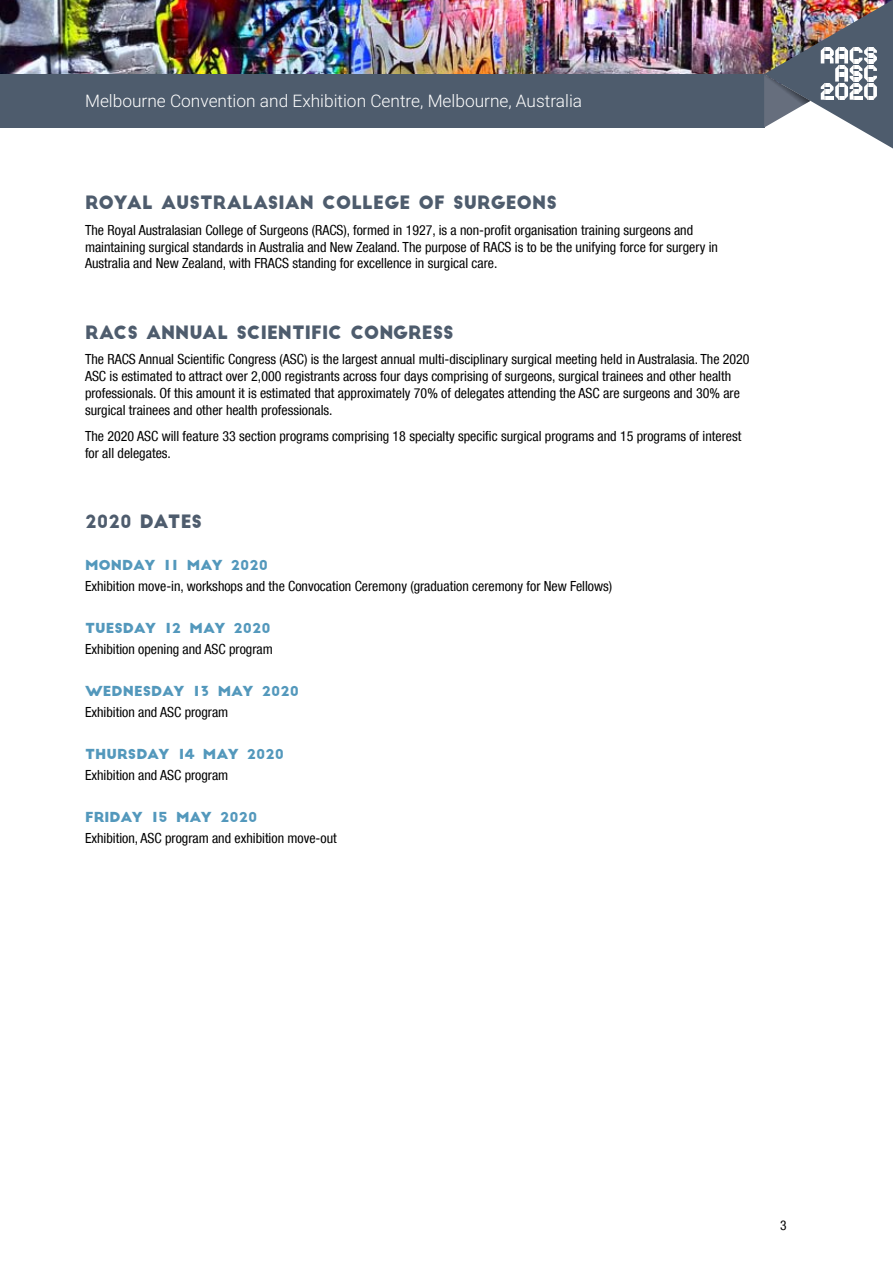
<style>
.page{position:relative;width:893px;height:1263px;background:#fff}
.page>*{position:absolute;margin:0;border:0;box-sizing:border-box;transform-origin:0 0}
.t1{font:18px "Big John";color:#4e5c6d}
.t2{font:300 17.25px "Roboto";color:#fff}
.t3{font:condensed 13.95px/17px "Helvetica Neue LT Com";color:#000}
.t4{font:13.5px "Big John";color:#5398bc;scale:1.06 1}
.t5{font:condensed 13.5px "Helvetica Neue LT Com";color:#000}
</style>
<div class="page">
<img style="left:0;top:0;width:764px;height:74px">
<div style="left:0;top:74px;width:764px;height:54px;background:#4e5c6d"></div>
<img style="left:764px;top:0;width:129px;height:149px">
<p class="t2" style="left:85px;top:89px;width:499px">Melbourne Convention and Exhibition Centre, Melbourne, Australia</p>
<p class="t1" style="left:85px;top:194px;width:473px">ROYAL AUSTRALASIAN COLLEGE OF SURGEONS</p>
<p class="t3" style="left:85px;top:221px;width:635px">The Royal Australasian College of Surgeons (RACS), formed in 1927, is a non-profit organisation training surgeons and maintaining surgical standards in Australia and New Zealand. The purpose of RACS is to be the unifying force for surgery in<br>Australia and New Zealand, with FRACS standing for excellence in surgical care.</p>
<p class="t1" style="left:85px;top:324px;width:370px">RACS ANNUAL SCIENTIFIC CONGRESS</p>
<p class="t3" style="left:85px;top:351px;width:666px">The RACS Annual Scientific Congress (ASC) is the largest annual multi-disciplinary surgical meeting held in Australasia. The 2020<br>ASC is estimated to attract over 2,000 registrants across four days comprising of surgeons, surgical trainees and other health professionals. Of this amount it is estimated that approximately 70% of delegates attending the ASC are surgeons and 30% are surgical trainees and other health professionals.</p>
<p class="t3" style="left:85px;top:427px;width:658px">The 2020 ASC will feature 33 section programs comprising 18 specialty specific surgical programs and 15 programs of interest for all delegates.</p>
<p class="t1" style="left:85px;top:514px;width:119px">2020 DATES</p>
<p class="t4" style="left:85px;top:559px;width:174px">MONDAY 11 MAY 2020</p>
<p class="t3" style="left:85px;top:578px;width:529px">Exhibition move-in, workshops and the Convocation Ceremony (graduation ceremony for New Fellows)</p>
<p class="t4" style="left:85px;top:622px;width:39px">TUESDA</p>
<p class="t4" style="left:145px;top:622px;width:120px">Y 12 MAY 2020</p>
<p class="t3" style="left:85px;top:641px;width:189px">Exhibition opening and ASC program</p>
<p class="t4" style="left:85px;top:685px;width:65px">WEDNESDA</p>
<p class="t4" style="left:173px;top:685px;width:120px">Y 13 MAY 2020</p>
<p class="t3" style="left:85px;top:704px;width:145px">Exhibition and ASC program</p>
<p class="t4" style="left:85px;top:748px;width:41px">THURSDA</p>
<p class="t4" style="left:159px;top:748px;width:120px">Y 14 MAY 2020</p>
<p class="t3" style="left:85px;top:766px;width:145px">Exhibition and ASC program</p>
<p class="t4" style="left:85px;top:811px;width:19px">FRIDA</p>
<p class="t4" style="left:132px;top:811px;width:120px">Y 15 MAY 2020</p>
<p class="t3" style="left:85px;top:829px;width:253px">Exhibition, ASC program and exhibition move-out</p>
<p class="t5" style="left:780px;top:1217px;width:8px">3</p>
</div>
